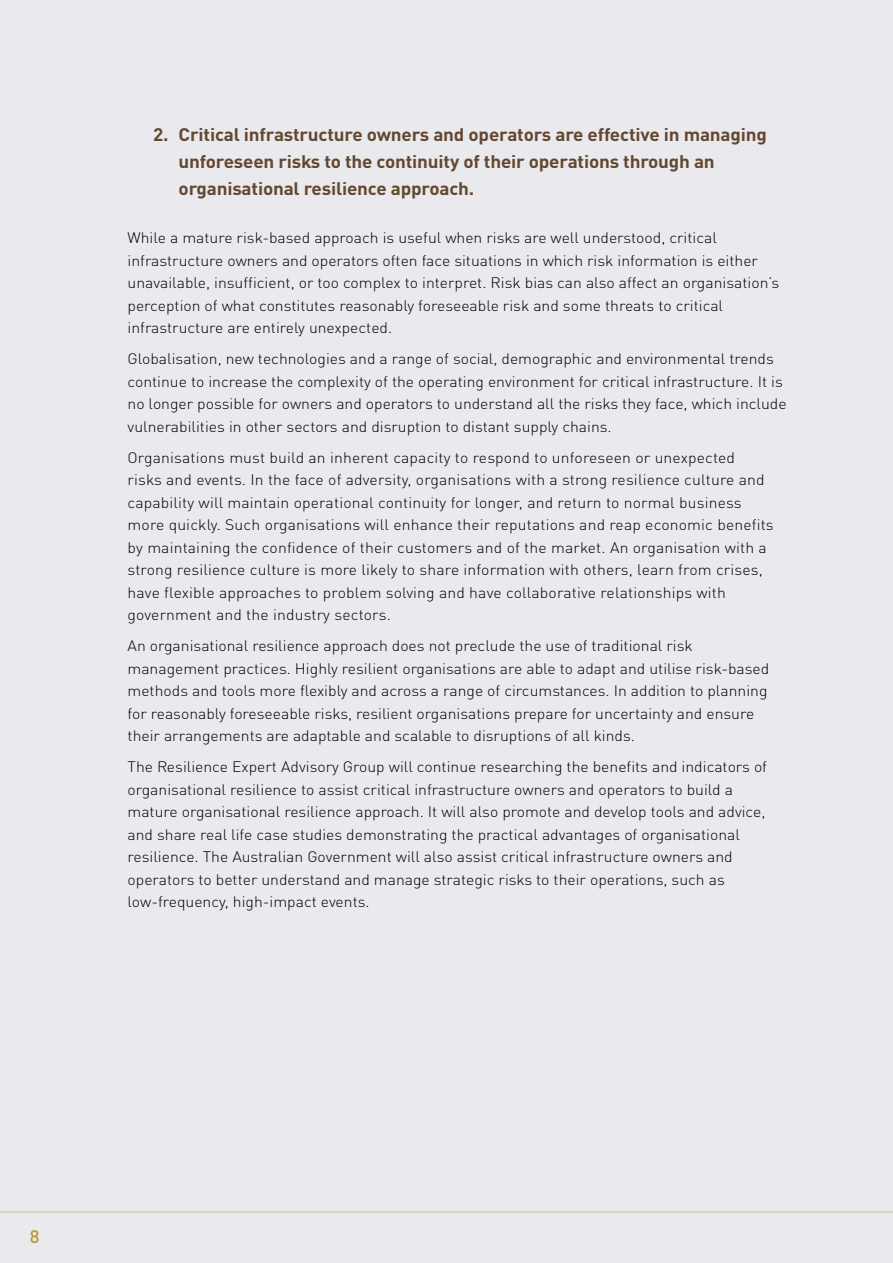
<style>
.page{position:relative;width:893px;height:1263px;background:#eae9ed}
.page>*{position:absolute;margin:0;border:0;box-sizing:border-box;transform-origin:0 0}
.t1{font:700 18px/27px "DINOT";letter-spacing:-.01em;color:#634830;scale:1.05 1}
.t2{font:500 18px "DINOT";color:#b49a3b}
.t3{font:300 15px/22.5px "DINOT";color:#000;scale:1.05 1}
</style>
<div class="page">
<hr style="left:0;top:1211px;width:893px;height:1px;background:#b49a3b">
<p class="t1" style="left:179px;top:121px;width:562px;text-indent:-26px">2. Critical infrastructure owners and operators are effective in managing unforeseen risks to the continuity of their operations through an organisational resilience approach.</p>
<p class="t3" style="left:128px;top:227px;width:622px">While a mature risk-based approach is useful when risks are well understood, critical infrastructure owners and operators often face situations in which risk information is either unavailable, insufficient, or too complex to interpret. Risk bias can also affect an organisation’s perception of what constitutes reasonably foreseeable risk and some threats to critical infrastructure are entirely unexpected.</p>
<p class="t3" style="left:128px;top:348px;width:629px">Globalisation, new technologies and a range of social, demographic and environmental trends continue to increase the complexity of the operating environment for critical infrastructure. It is no longer possible for owners and operators to understand all the risks they face, which include vulnerabilities in other sectors and disruption to distant supply chains.</p>
<p class="t3" style="left:128px;top:446px;width:617px">Organisations must build an inherent capacity to respond to unforeseen or unexpected<br>risks and events. In the face of adversity, organisations with a strong resilience culture and capability will maintain operational continuity for longer, and return to normal business more quickly. Such organisations will enhance their reputations and reap economic benefits by maintaining the confidence of their customers and of the market. An organisation with a strong resilience culture is more likely to share information with others, learn from crises, have flexible approaches to problem solving and have collaborative relationships with government and the industry sectors.</p>
<p class="t3" style="left:128px;top:635px;width:613px">An organisational resilience approach does not preclude the use of traditional risk management practices. Highly resilient organisations are able to adapt and utilise risk-based methods and tools more flexibly and across a range of circumstances. In addition to planning for reasonably foreseeable risks, resilient organisations prepare for uncertainty and ensure their arrangements are adaptable and scalable to disruptions of all kinds.</p>
<p class="t3" style="left:128px;top:756px;width:611px">The Resilience Expert Advisory Group will continue researching the benefits and indicators of organisational resilience to assist critical infrastructure owners and operators to build a mature organisational resilience approach. It will also promote and develop tools and advice, and share real life case studies demonstrating the practical advantages of organisational resilience. The Australian Government will also assist critical infrastructure owners and operators to better understand and manage strategic risks to their operations, such as low-frequency, high-impact events.</p>
<p class="t2" style="left:30px;top:1225px;width:11px">8</p>
</div>
